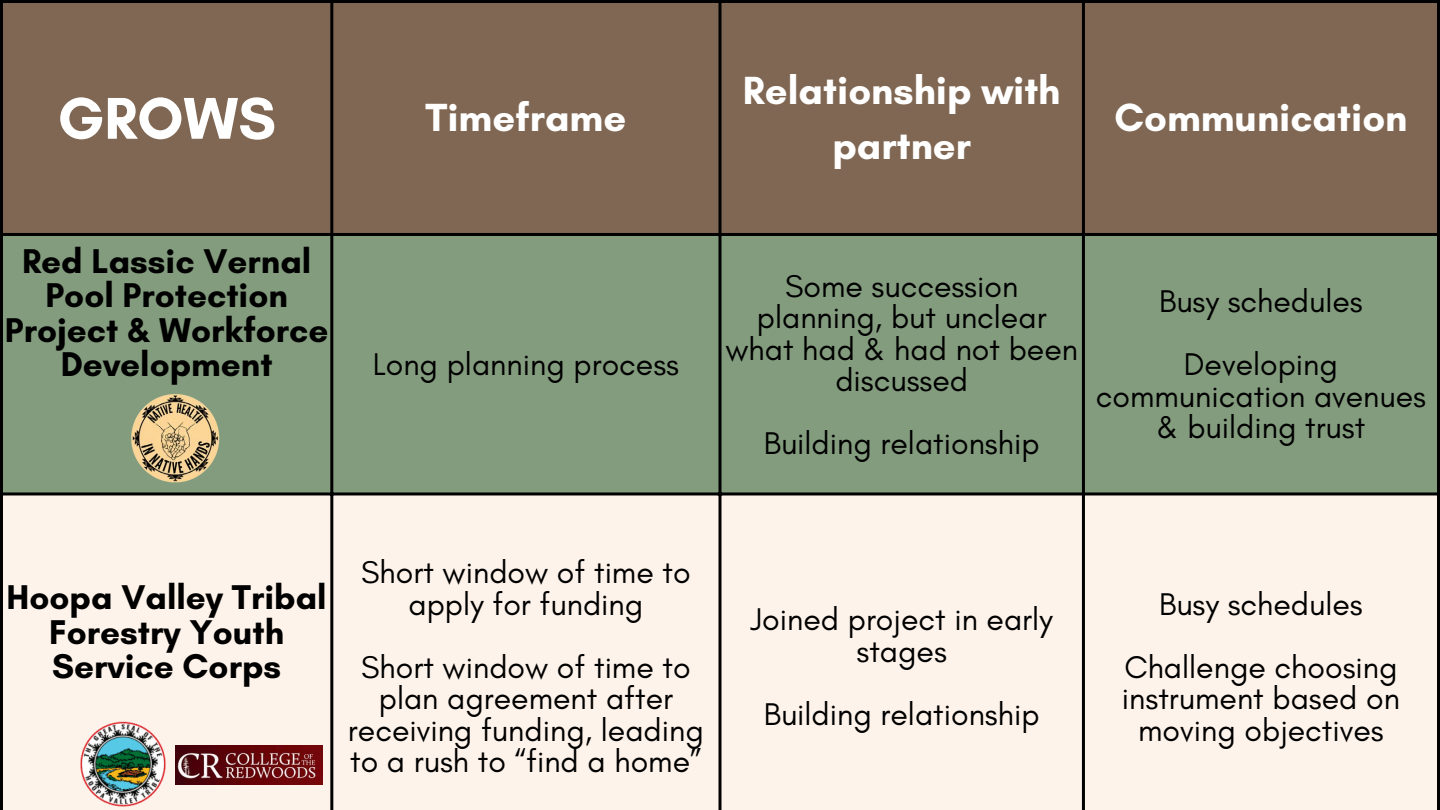
<style>
.page{position:relative;width:1440px;height:810px;background:#fff}
.page>*{position:absolute;margin:0;border:0;box-sizing:border-box;transform-origin:0 0}
.t1{font:700 60px "Glacial Indifference";color:#fff}
.t2{font:700 40px/55.5px "Glacial Indifference";color:#fff;text-align:center}
.t3{font:700 35px/34.5px "Glacial Indifference";color:#000;text-align:center}
.t4{font:32px/31.5px "Glacial Indifference";color:#000;text-align:center}
</style>
<div class="page">
<div style="left:3px;top:3px;width:1434px;height:230px;background:#806753"></div>
<div style="left:3px;top:236px;width:1434px;height:256px;background:#839c7e"></div>
<div style="left:3px;top:495px;width:1434px;height:314px;background:#fef3ea"></div>
<hr style="left:0;top:3px;width:3px;height:807px;background:#000">
<hr style="left:330px;top:3px;width:3px;height:807px;background:#000">
<svg style="left:718px;top:3px;width:4px;height:806px;fill:#010101"></svg>
<hr style="left:1082px;top:3px;width:3px;height:807px;background:#000">
<hr style="left:1437px;top:3px;width:3px;height:807px;background:#000">
<hr style="left:0;top:0;width:1440px;height:3px;background:#000">
<hr style="left:0;top:233px;width:1440px;height:3px;background:#000">
<hr style="left:0;top:492px;width:1440px;height:3px;background:#000">
<hr style="left:0;top:809px;width:1440px;height:1px;background:#000">
<img style="left:130px;top:393px;width:90px;height:91px">
<img style="left:71px;top:719px;width:105px;height:91px">
<img style="left:175px;top:745px;width:147px;height:39px">
<p class="t1" style="left:57px;top:82px;width:220px">GROWS</p>
<p class="t2" style="left:425px;top:90px;width:202px">Timeframe</p>
<p class="t3" style="left:5px;top:243px;width:325px">Red Lassic Vernal<br>Pool Protection<br>Project &amp; Workforce<br>Development</p>
<p class="t4" style="left:373px;top:349px;width:308px">Long planning process</p>
<p class="t2" style="left:743px;top:62px;width:319px">Relationship with partner</p>
<p class="t2" style="left:1114px;top:90px;width:295px">Communication</p>
<p class="t4" style="left:725px;top:270px;width:354px">Some succession planning, but unclear what had &amp; had not been discussed</p>
<p class="t4" style="left:764px;top:427px;width:277px">Building relationship</p>
<p class="t4" style="left:1159px;top:286px;width:205px">Busy schedules</p>
<p class="t4" style="left:1096px;top:349px;width:332px">Developing communication avenues &amp; building trust</p>
<p class="t3" style="left:7px;top:580px;width:322px">Hoopa Valley Tribal<br>Forestry Youth<br>Service Corps</p>
<p class="t4" style="left:361px;top:556px;width:331px">Short window of time to apply for funding</p>
<p class="t4" style="left:348px;top:651px;width:357px">Short window of time to plan agreement after receiving funding, leading to a rush to “find a home”</p>
<p class="t4" style="left:751px;top:604px;width:304px">Joined project in early stages</p>
<p class="t4" style="left:764px;top:698px;width:277px">Building relationship</p>
<p class="t4" style="left:1159px;top:588px;width:205px">Busy schedules</p>
<p class="t4" style="left:1122px;top:651px;width:280px">Challenge choosing instrument based on moving objectives</p>
</div>
